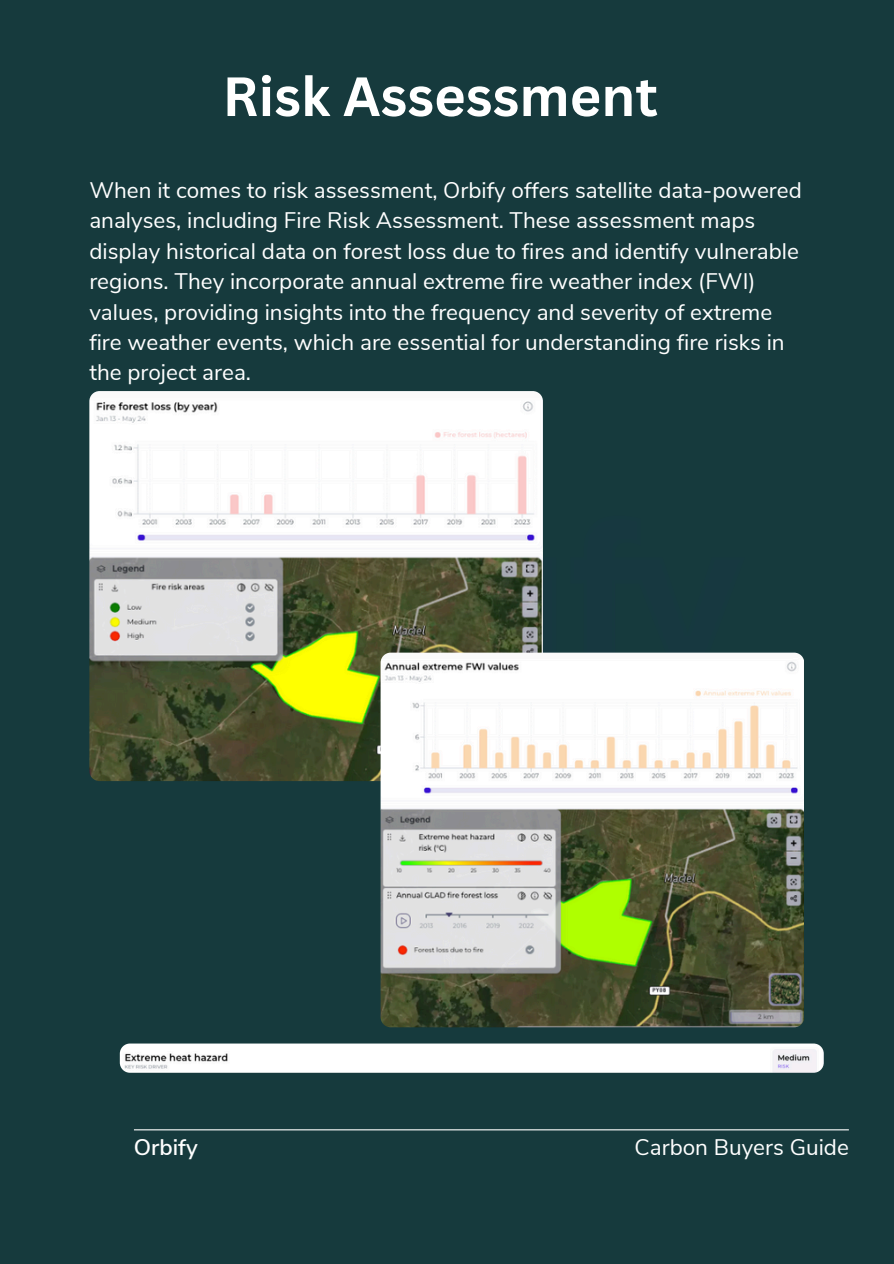
<style>
.page{position:relative;width:894px;height:1264px;background:#fff}
.page>*{position:absolute;margin:0;border:0;box-sizing:border-box;transform-origin:0 0}
.t1{font:700 54px "Canva Sans";color:#fff}
.t2{font:22.5px/30.3px "Nunito Sans";color:#fff}
.t3{font:600 22.5px "Nunito Sans";color:#fff}
</style>
<div class="page">
<div style="left:0;top:0;width:893px;height:1263px;background:#163a3d"></div>
<hr style="left:134px;top:1129px;width:714px;height:1px;background:#fff">
<img style="left:120px;top:1043px;width:703px;height:29px;border-radius:10px">
<img style="left:89px;top:391px;width:454px;height:390px;border-radius:10px">
<img style="left:380px;top:652px;width:423px;height:375px;border-radius:10px">
<p class="t1" style="left:222px;top:58px;width:437px">Risk Assessment</p>
<p class="t2" style="left:89px;top:175px;width:713px">When it comes to risk assessment, Orbify offers satellite data-powered analyses, including Fire Risk Assessment. These assessment maps display historical data on forest loss due to fires and identify vulnerable regions. They incorporate annual extreme fire weather index (FWI) values, providing insights into the frequency and severity of extreme fire weather events, which are essential for understanding fire risks in the project area.</p>
<p class="t3" style="left:134px;top:1132px;width:65px">Orbify</p>
<p class="t2" style="left:634px;top:1132px;width:216px">Carbon Buyers Guide</p>
</div>
